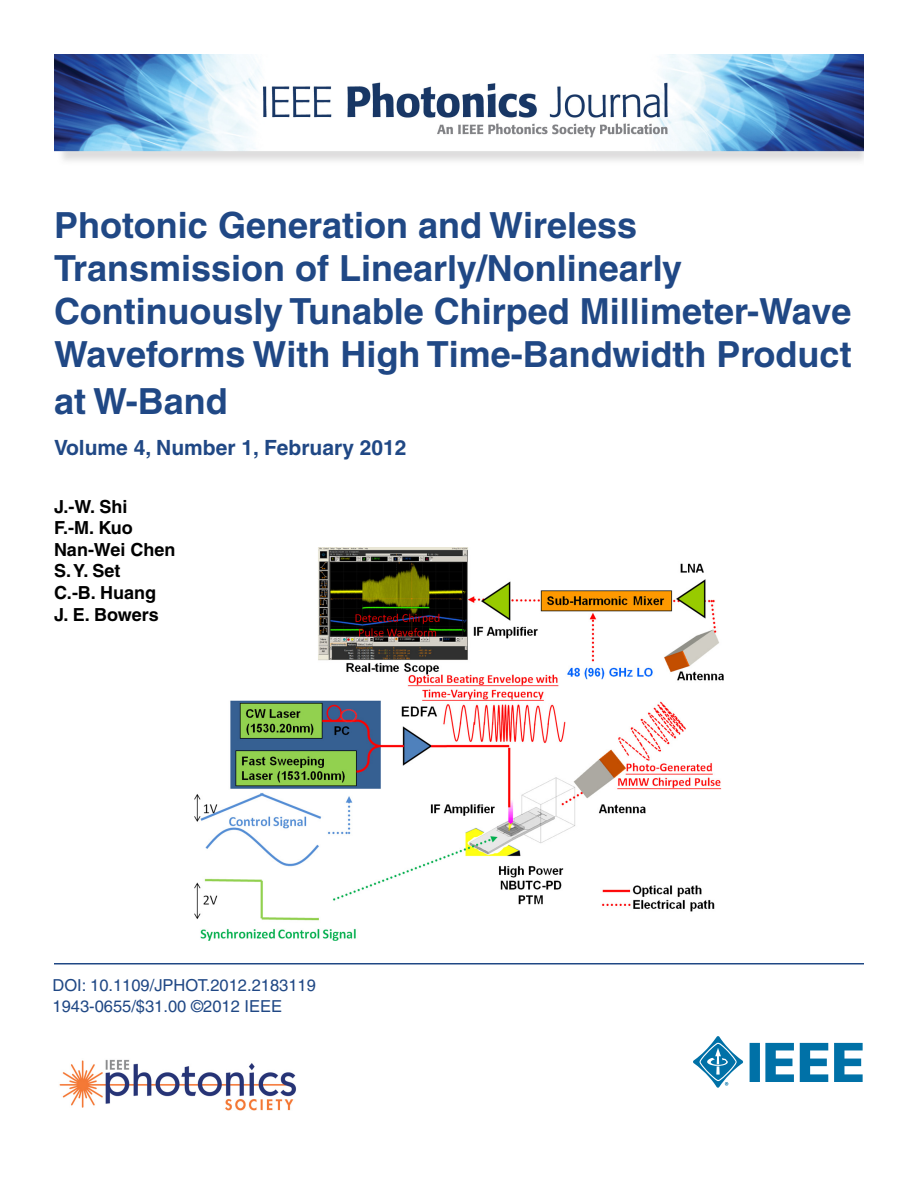
<style>
.page{position:relative;width:918px;height:1188px;background:#fff}
.page>*{position:absolute;margin:0;border:0;box-sizing:border-box;transform-origin:0 0}
.t1{font:700 36px/43.2px "Helvetica";color:#204885}
.t2{font:700 21px "Helvetica";color:#204885}
.t3{font:700 18px/21.6px "Helvetica";color:#000}
.t4{font:16.5px/21px "Helvetica";color:#204885}
</style>
<div class="page">
<svg style="left:693px;top:1036px;width:170px;height:52px"></svg>
<img style="left:59px;top:1059px;width:237px;height:52px">
<img style="left:194px;top:547px;width:530px;height:393px">
<hr style="left:54px;top:963px;width:810px;height:1px;background:#204885">
<img style="left:54px;top:54px;width:810px;height:107px">
<p class="t1" style="left:54px;top:207px;width:799px">Photonic Generation and Wireless Transmission of Linearly/Nonlinearly Continuously Tunable Chirped Millimeter-Wave Waveforms With High Time-Bandwidth Product</p>
<p class="t1" style="left:54px;top:383px;width:175px">at W-Band</p>
<p class="t2" style="left:54px;top:440px;width:354px">Volume 4, Number 1, February 2012</p>
<p class="t3" style="left:54px;top:497px;width:123px">J.-W. Shi<br>F.-M. Kuo<br>Nan-Wei Chen<br>S. Y. Set<br>C.-B. Huang<br>J. E. Bowers</p>
<p class="t4" style="left:52px;top:976px;width:265px">DOI: 10.1109/JPHOT.2012.2183119<br>1943-0655/$31.00 ©2012 IEEE</p>
</div>
